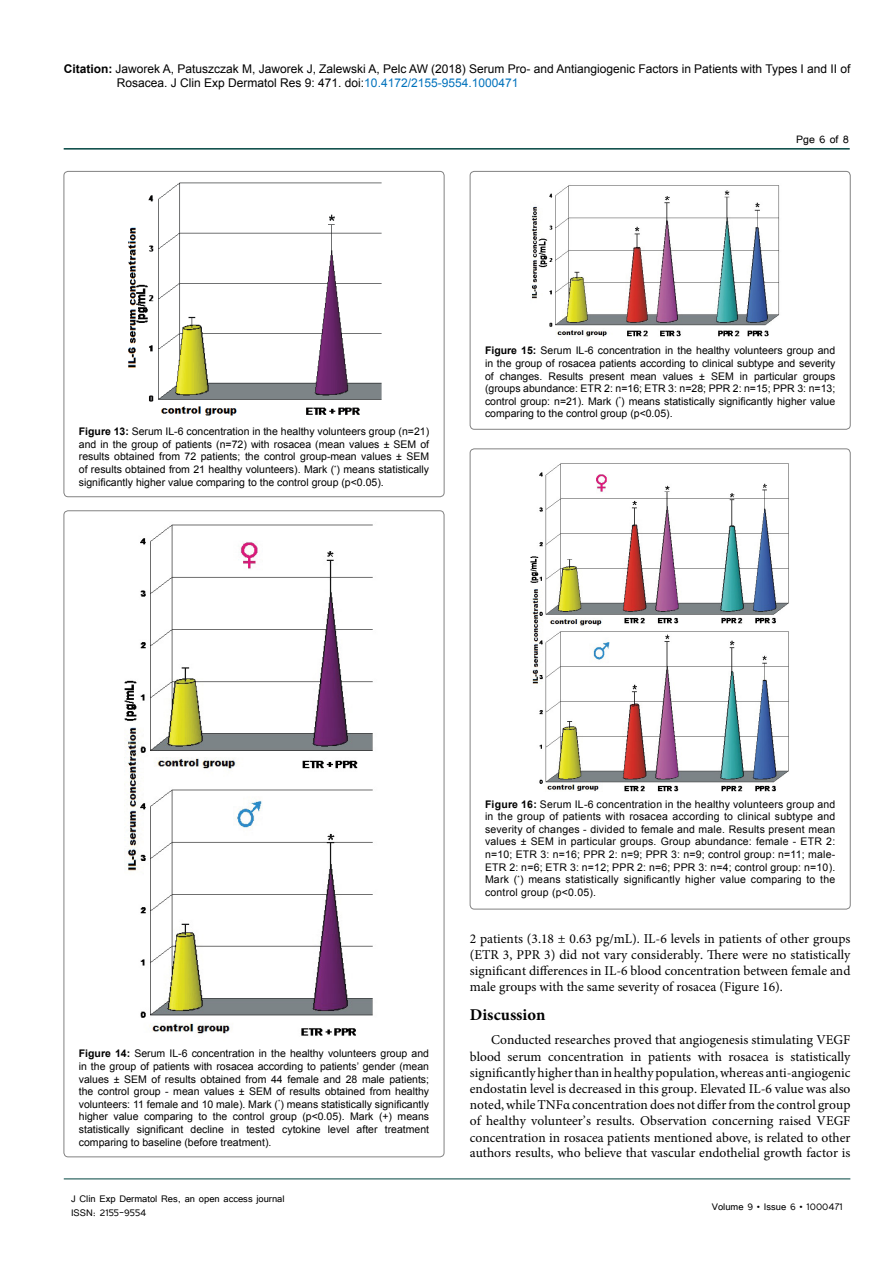
<style>
.page{position:relative;width:893px;height:1263px;background:#fff}
.page>*{position:absolute;margin:0;border:0;box-sizing:border-box;transform-origin:0 0}
.t1{font:700 16.5px "Minion Pro";color:#000}
.t2{font:13.5px/16.2px "Minion Pro";color:#000;text-align:justify}
.t3{font:13.5px "Tunga";color:#000}
.t4{font:12px/14.4px "Arial";color:#000}
.t5{font:12px/14.4px "Tunga";color:#000}
.t6{font:10.5px/12.6px "Arial";color:#000;text-align:justify}
.s1{font-weight:700}
.s2{color:#0072bc}
</style>
<div class="page">
<hr style="left:64px;top:148px;width:786px;height:2px;background:#004440">
<hr style="left:64px;top:1179px;width:786px;height:1px;background:#004440">
<div style="left:64px;top:171px;width:380px;height:326px;border:1px solid #000;border-radius:4px"></div>
<img style="left:128px;top:182px;width:254px;height:234px">
<img style="left:125px;top:524px;width:248px;height:512px">
<div style="left:470px;top:171px;width:380px;height:258px;border:1px solid #000;border-radius:4px"></div>
<img style="left:531px;top:185px;width:249px;height:152px">
<img style="left:531px;top:463px;width:258px;height:328px">
<p class="t4" style="left:117px;top:61px;width:735px;text-indent:-53px"><span class="s1">Citation:</span> Jaworek A, Patuszczak M, Jaworek J, Zalewski A, Pelc AW (2018) Serum Pro- and Antiangiogenic Factors in Patients with Types I and II of<br>Rosacea. J Clin Exp Dermatol Res 9: 471. doi:<span class="s2">10.4172/2155-9554.1000471</span></p>
<p class="t3" style="left:796px;top:131px;width:54px">Pge 6 of 8</p>
<p class="t6" style="left:79px;top:425px;width:352px"><span class="s1">Figure 13:</span> Serum IL-6 concentration in the healthy volunteers group (n=21) and in the group of patients (n=72) with rosacea (mean values ± SEM of results obtained from 72 patients; the control group-mean values ± SEM of results obtained from 21 healthy volunteers). Mark (<sup>*</sup>) means statistically significantly higher value comparing to the control group (p&lt;0.05).</p>
<p class="t6" style="left:485px;top:345px;width:352px"><span class="s1">Figure 15:</span> Serum IL-6 concentration in the healthy volunteers group and in the group of rosacea patients according to clinical subtype and severity of changes. Results present mean values ± SEM in particular groups (groups abundance: ETR 2: n=16; ETR 3: n=28; PPR 2: n=15; PPR 3: n=13; control group: n=21). Mark (<sup>*</sup>) means statistically significantly higher value comparing to the control group (p&lt;0.05).</p>
<p class="t6" style="left:79px;top:1047px;width:352px"><span class="s1">Figure 14:</span> Serum IL-6 concentration in the healthy volunteers group and in the group of patients with rosacea according to patients’ gender (mean values ± SEM of results obtained from 44 female and 28 male patients; the control group - mean values ± SEM of results obtained from healthy volunteers: 11 female and 10 male). Mark (<sup>*</sup>) means statistically significantly higher value comparing to the control group (p&lt;0.05). Mark (+) means statistically significant decline in tested cytokine level after treatment comparing to baseline (before treatment).</p>
<p class="t5" style="left:71px;top:1190px;width:215px">J Clin Exp Dermatol Res, an open access journal<br>ISSN: 2155-9554</p>
<p class="t6" style="left:485px;top:798px;width:352px"><span class="s1">Figure 16:</span> Serum IL-6 concentration in the healthy volunteers group and in the group of patients with rosacea according to clinical subtype and severity of changes - divided to female and male. Results present mean values ± SEM in particular groups. Group abundance: female - ETR 2: n=10; ETR 3: n=16; PPR 2: n=9; PPR 3: n=9; control group: n=11; male-ETR 2: n=6; ETR 3: n=12; PPR 2: n=6; PPR 3: n=4; control group: n=10).<br>Mark (<sup>*</sup>) means statistically significantly higher value comparing to the control group (p&lt;0.05).</p>
<p class="t2" style="left:470px;top:930px;width:382px">2 patients (3.18 ± 0.63 pg/mL). IL-6 levels in patients of other groups (ETR 3, PPR 3) did not vary considerably. There were no statistically significant differences in IL-6 blood concentration between female and male groups with the same severity of rosacea (Figure 16).</p>
<h1 class="t1" style="left:470px;top:1003px;width:77px">Discussion</h1>
<p class="t2" style="left:470px;top:1032px;width:382px;text-indent:21px">Conducted researches proved that angiogenesis stimulating VEGF blood serum concentration in patients with rosacea is statistically significantly higher than in healthy population, whereas anti-angiogenic endostatin level is decreased in this group. Elevated IL-6 value was also noted, while TNFα concentration does not differ from the control group of healthy volunteer’s results. Observation concerning raised VEGF concentration in rosacea patients mentioned above, is related to other authors results, who believe that vascular endothelial growth factor is</p>
<p class="t5" style="left:712px;top:1199px;width:133px">Volume 9 • Issue 6 • 1000471</p>
</div>
